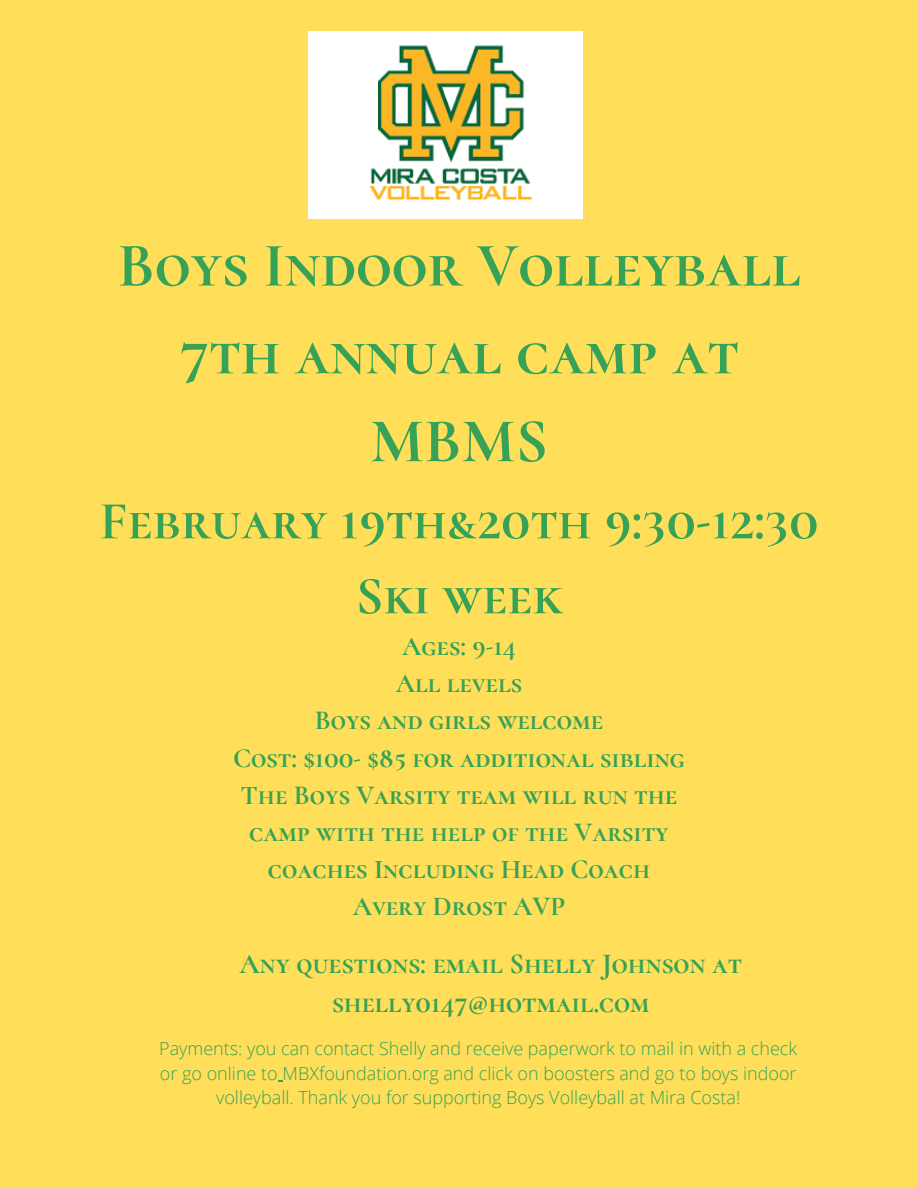
<style>
.page{position:relative;width:918px;height:1188px;background:#ffde59}
.page>*{position:absolute;margin:0;border:0;box-sizing:border-box;transform-origin:0 0}
.t1{font:700 63px/87.8px "Cormorant SC";color:#36a257;text-align:center}
.t2{font:700 54px/75px "Cormorant SC";color:#36a257;text-align:center}
.t3{font:700 28.35px/38.8px "Cormorant SC";color:#36a257;text-align:center}
.t4{font:700 27px/37.2px "Cormorant SC";color:#36a257;text-align:center}
.t5{font:300 18px/24.8px "Open Sans";color:#36a257;text-align:center}
</style>
<div class="page">
<img style="left:309px;top:31px;width:273px;height:187px">
<h1 class="t1" style="left:117px;top:222px;width:685px">Boys Indoor Volleyball<br>7th annual camp at<br>MBMS</h1>
<h2 class="t2" style="left:99px;top:484px;width:721px">February 19th&amp;20th 9:30-12:30<br>Ski week</h2>
<h3 class="t4" style="left:233px;top:628px;width:453px">Ages: 9-14<br>All levels<br>Boys and girls welcome<br>Cost: $100- $85 for additional sibling<br>The Boys Varsity team will run the camp with the help of the Varsity coaches Including Head Coach<br>Avery Drost AVP</h3>
<h3 class="t3" style="left:240px;top:945px;width:504px">Any questions: email Shelly Johnson at shelly0147@hotmail.com</h3>
<p class="t5" style="left:159px;top:1036px;width:639px">Payments: you can contact Shelly and receive paperwork to mail in with a check or go online to MBXfoundation.org and click on boosters and go to boys indoor volleyball. Thank you for supporting Boys Volleyball at Mira Costa!</p>
</div>
